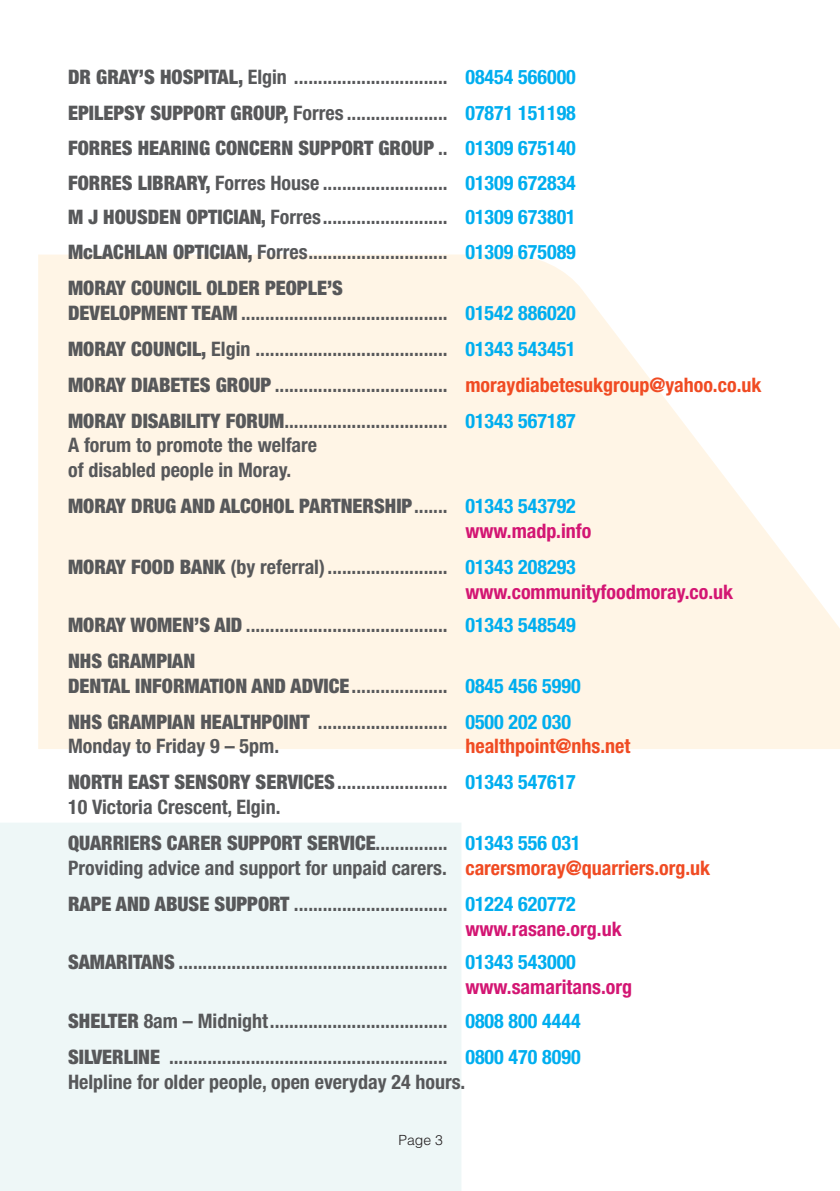
<style>
.page{position:relative;width:840px;height:1191px;background:#fff}
.page>*{position:absolute;margin:0;border:0;box-sizing:border-box;transform-origin:0 0}
.BodyTextParaSpacing{font:700 condensed 20px "Helvetica Neue";color:#57585a}
.Body_Text{font:700 condensed 20px "Helvetica Neue";color:#57585a}
.BodyTextParaSpacing-2{font:900 condensed 20px "Helvetica Neue";color:#57585a}
.Body_Text-2{font:700 condensed 20px "Helvetica Neue";color:#d31673}
.Body_Text-3{font:900 condensed 20px "Helvetica Neue";color:#57585a}
.Body_Text-4{font:700 condensed 20px "Helvetica Neue";color:#f04b23}
.t1{font:300 14px "Helvetica";color:#231f20}
.s1{font-weight:900}
.s2{color:#00aeef}
.s3{font-weight:700}
.s4{font-weight:700;color:#00aeef}
.s5{color:#f04b23}
</style>
<div class="page">
<svg style="left:38px;top:254px;width:801px;height:495px;background:#fff6e9"></svg>
<div style="left:0;top:823px;width:461px;height:368px;background:#eef7f7"></div>
<p class="BodyTextParaSpacing" style="left:68px;top:65px;width:509px"><span class="s1">DR GRAY’S HOSPITAL,</span> Elgin ................................ <span class="s2">08454 566000</span></p>
<p class="BodyTextParaSpacing" style="left:68px;top:101px;width:509px"><span class="s1">EPILEPSY SUPPORT GROUP,</span> Forres ..................... <span class="s2">07871 151198</span></p>
<p class="BodyTextParaSpacing-2" style="left:68px;top:135px;width:509px">FORRES HEARING CONCERN SUPPORT GROUP <span class="s3">..</span> <span class="s4">01309 675140</span></p>
<p class="BodyTextParaSpacing" style="left:68px;top:170px;width:509px"><span class="s1">FORRES LIBRARY,</span> Forres House .......................... <span class="s2">01309 672834</span></p>
<p class="BodyTextParaSpacing" style="left:68px;top:205px;width:509px"><span class="s1">M J HOUSDEN OPTICIAN,</span> Forres.......................... <span class="s2">01309 673801</span></p>
<p class="BodyTextParaSpacing" style="left:68px;top:239px;width:509px"><span class="s1">McLACHLAN OPTICIAN,</span> Forres............................. <span class="s2">01309 675089</span></p>
<p class="BodyTextParaSpacing-2" style="left:68px;top:275px;width:276px">MORAY COUNCIL OLDER PEOPLE’S</p>
<p class="Body_Text" style="left:68px;top:300px;width:509px"><span class="s1">DEVELOPMENT TEAM</span> ........................................... <span class="s2">01542 886020</span></p>
<p class="BodyTextParaSpacing" style="left:68px;top:336px;width:509px"><span class="s1">MORAY COUNCIL,</span> Elgin ........................................ <span class="s2">01343 543451</span></p>
<p class="BodyTextParaSpacing" style="left:68px;top:372px;width:694px"><span class="s1">MORAY DIABETES GROUP</span> .................................... <span class="s5">moraydiabetesukgroup@yahoo.co.uk</span></p>
<p class="BodyTextParaSpacing" style="left:68px;top:408px;width:509px"><span class="s1">MORAY DISABILITY FORUM</span>.................................. <span class="s2">01343 567187</span></p>
<p class="Body_Text" style="left:68px;top:433px;width:250px">A forum to promote the welfare</p>
<p class="Body_Text" style="left:68px;top:458px;width:225px">of disabled people in Moray.</p>
<p class="BodyTextParaSpacing-2" style="left:68px;top:494px;width:509px">MORAY DRUG AND ALCOHOL PARTNERSHIP<span class="s3">.......</span> <span class="s4">01343 543792</span></p>
<p class="Body_Text-2" style="left:465px;top:518px;width:127px">www.madp.info</p>
<p class="BodyTextParaSpacing" style="left:68px;top:554px;width:509px"><span class="s1">MORAY FOOD BANK</span> (by referral)......................... <span class="s2">01343 208293</span></p>
<p class="Body_Text-2" style="left:465px;top:579px;width:269px">www.communityfoodmoray.co.uk</p>
<p class="BodyTextParaSpacing" style="left:68px;top:612px;width:509px"><span class="s1">MORAY WOMEN’S AID</span> .......................................... <span class="s2">01343 548549</span></p>
<p class="BodyTextParaSpacing-2" style="left:68px;top:648px;width:129px">NHS GRAMPIAN</p>
<p class="Body_Text-3" style="left:68px;top:673px;width:514px">DENTAL INFORMATION AND ADVICE<span class="s3">....................</span> <span class="s4">0845 456 5990</span></p>
<p class="BodyTextParaSpacing" style="left:68px;top:709px;width:504px"><span class="s1">NHS GRAMPIAN HEALTHPOINT</span> ........................... <span class="s2">0500 202 030</span></p>
<p class="Body_Text" style="left:68px;top:734px;width:212px">Monday to Friday 9 – 5pm.</p>
<p class="Body_Text-4" style="left:465px;top:734px;width:166px">healthpoint@nhs.net</p>
<p class="BodyTextParaSpacing-2" style="left:68px;top:770px;width:509px">NORTH EAST SENSORY SERVICES<span class="s3">.......................</span> <span class="s4">01343 547617</span></p>
<p class="Body_Text" style="left:68px;top:795px;width:214px">10 Victoria Crescent, Elgin.</p>
<p class="BodyTextParaSpacing-2" style="left:68px;top:830px;width:514px">QUARRIERS CARER SUPPORT SERVICE<span class="s3">...............</span> <span class="s4">01343 556 031</span></p>
<p class="Body_Text" style="left:68px;top:855px;width:643px">Providing advice and support for unpaid carers. <span class="s5">carersmoray@quarriers.org.uk</span></p>
<p class="BodyTextParaSpacing" style="left:68px;top:891px;width:509px"><span class="s1">RAPE AND ABUSE SUPPORT</span> ................................ <span class="s2">01224 620772</span></p>
<p class="Body_Text-2" style="left:465px;top:916px;width:158px">www.rasane.org.uk</p>
<p class="BodyTextParaSpacing" style="left:68px;top:949px;width:509px"><span class="s1">SAMARITANS</span> ........................................................ <span class="s2">01343 543000</span></p>
<p class="Body_Text-2" style="left:465px;top:974px;width:168px">www.samaritans.org</p>
<p class="BodyTextParaSpacing" style="left:68px;top:1009px;width:514px"><span class="s1">SHELTER</span> 8am – Midnight..................................... <span class="s2">0808 800 4444</span></p>
<p class="BodyTextParaSpacing" style="left:68px;top:1045px;width:514px"><span class="s1">SILVERLINE</span> .......................................................... <span class="s2">0800 470 8090</span></p>
<p class="Body_Text" style="left:68px;top:1069px;width:398px">Helpline for older people, open everyday 24 hours.</p>
<p class="t1" style="left:398px;top:1131px;width:46px">Page 3</p>
</div>
